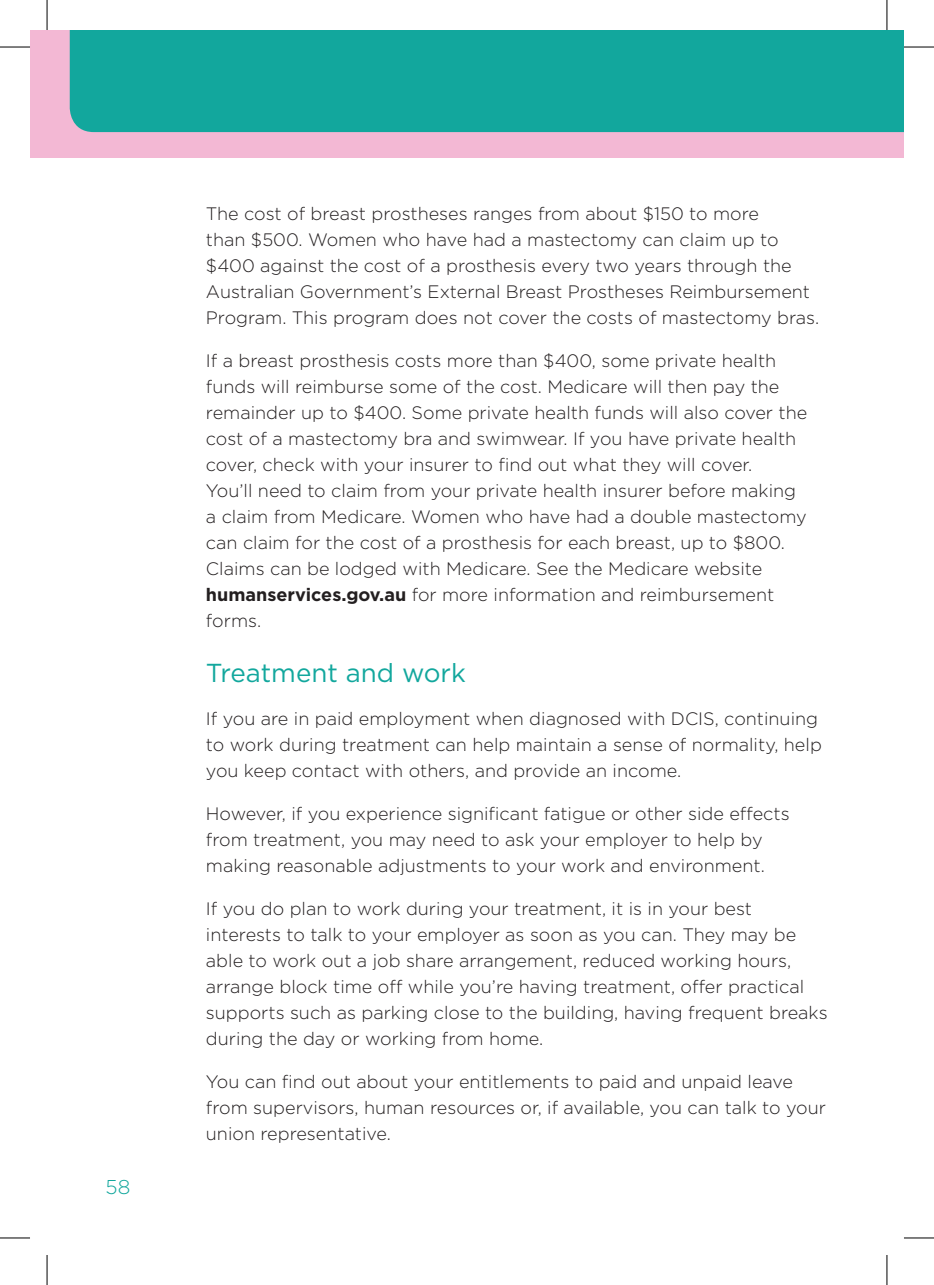
<style>
.page{position:relative;width:934px;height:1285px;background:#fff}
.page>*{position:absolute;margin:0;border:0;box-sizing:border-box;transform-origin:0 0}
.t1{font:26px "Gotham";color:#12a79d}
.t2{font:300 20px "Gotham";color:#12a79d}
.t3{font:300 18px/26px "Gotham";color:#231f20}
.s1{font-weight:700}
</style>
<div class="page">
<div style="left:30px;top:30px;width:873px;height:128px;background:#f3b8d4"></div>
<div style="left:70px;top:30px;width:833px;height:102px;background:#12a79d"></div>
<hr style="left:0;top:47px;width:30px;height:1px;background:#000">
<hr style="left:903px;top:47px;width:30px;height:1px;background:#000">
<hr style="left:0;top:1237px;width:30px;height:1px;background:#000">
<hr style="left:903px;top:1237px;width:30px;height:1px;background:#000">
<hr style="left:47px;top:0;width:1px;height:30px;background:#000">
<hr style="left:47px;top:1255px;width:1px;height:30px;background:#000">
<hr style="left:886px;top:0;width:1px;height:30px;background:#000">
<hr style="left:886px;top:1255px;width:1px;height:30px;background:#000">
<p class="t2" style="left:105px;top:1173px;width:26px">58</p>
<p class="t3" style="left:206px;top:200px;width:614px">The cost of breast prostheses ranges from about $150 to more<br>than $500. Women who have had a mastectomy can claim up to $400 against the cost of a prosthesis every two years through the Australian Government’s External Breast Prostheses Reimbursement Program. This program does not cover the costs of mastectomy bras.</p>
<p class="t3" style="left:206px;top:347px;width:602px">If a breast prosthesis costs more than $400, some private health funds will reimburse some of the cost. Medicare will then pay the remainder up to $400. Some private health funds will also cover the cost of a mastectomy bra and swimwear. If you have private health cover, check with your insurer to find out what they will cover.<br>You’ll need to claim from your private health insurer before making a claim from Medicare. Women who have had a double mastectomy can claim for the cost of a prosthesis for each breast, up to $800.<br>Claims can be lodged with Medicare. See the Medicare website <span class="s1">humanservices.gov.au</span> for more information and reimbursement forms.</p>
<h1 class="t1" style="left:206px;top:656px;width:261px">Treatment and work</h1>
<p class="t3" style="left:206px;top:705px;width:617px">If you are in paid employment when diagnosed with DCIS, continuing to work during treatment can help maintain a sense of normality, help you keep contact with others, and provide an income.</p>
<p class="t3" style="left:206px;top:800px;width:585px">However, if you experience significant fatigue or other side effects from treatment, you may need to ask your employer to help by making reasonable adjustments to your work and environment.</p>
<p class="t3" style="left:206px;top:895px;width:623px">If you do plan to work during your treatment, it is in your best interests to talk to your employer as soon as you can. They may be able to work out a job share arrangement, reduced working hours, arrange block time off while you’re having treatment, offer practical supports such as parking close to the building, having frequent breaks during the day or working from home.</p>
<p class="t3" style="left:206px;top:1068px;width:621px">You can find out about your entitlements to paid and unpaid leave from supervisors, human resources or, if available, you can talk to your union representative.</p>
</div>
